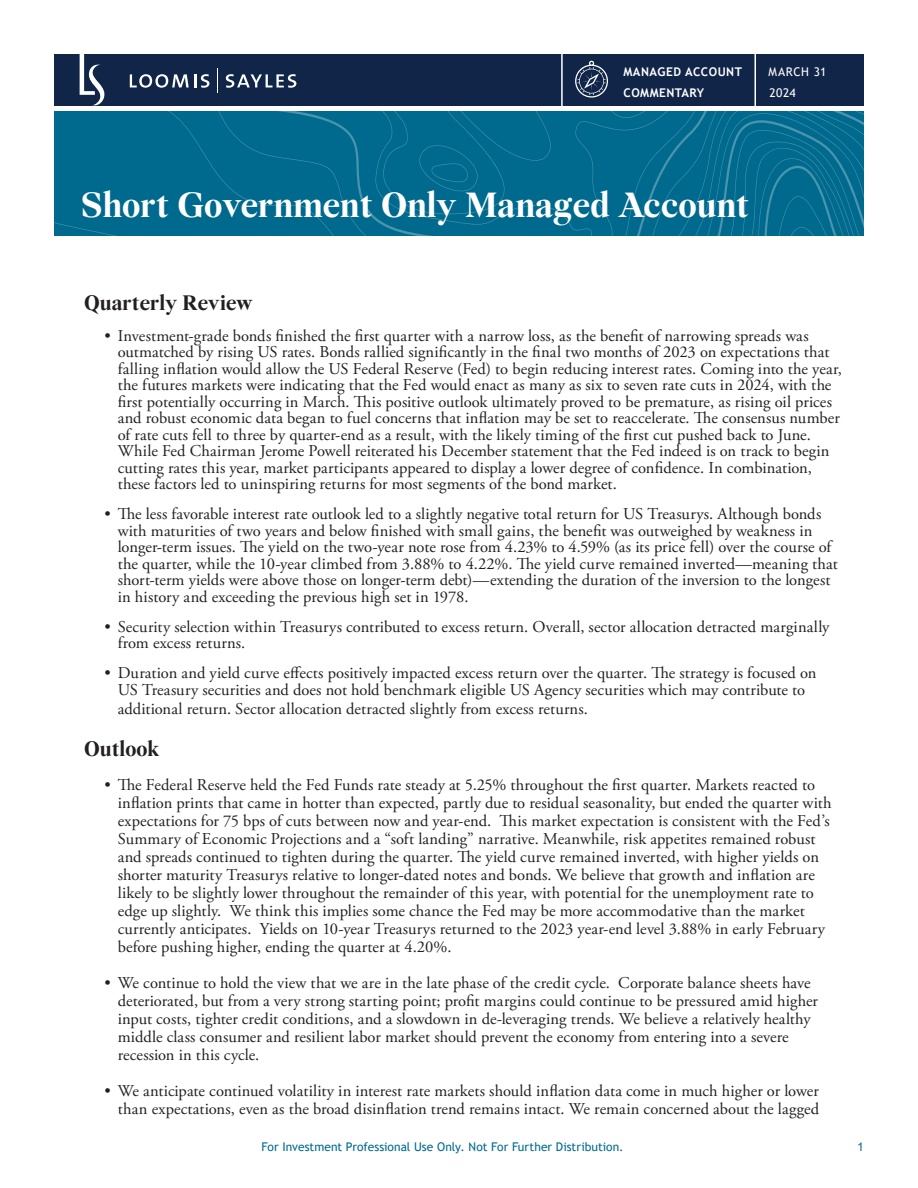
<style>
.page{position:relative;width:918px;height:1188px;background:#fff}
.page>*{position:absolute;margin:0;border:0;box-sizing:border-box;transform-origin:0 0}
.t1{font:700 37.5px "Wremena";color:#fff}
.t2{font:37.5px "Trebuchet MS";color:#fff}
.Headers_-_Bullets{font:700 22.5px "Wremena";color:#231f20}
.t3{font:16.5px/16.5px "Adobe Garamond Pro";letter-spacing:.005em;color:#231f20}
.t4{font:12px "Trebuchet MS";color:#006a8e}
.t5{font:700 12px "Trebuchet MS";letter-spacing:.04em;color:#fff}
.t6{font:12px "Trebuchet MS";letter-spacing:.04em;color:#fff}
.t7{font:12px "Arial";color:#006a8e}
</style>
<div class="page">
<div style="left:54px;top:111px;width:454px;height:125px;background:#006a8e"></div>
<svg style="left:516px;top:111px;width:348px;height:125px;background:#046c90"></svg>
<div style="left:54px;top:54px;width:810px;height:51px;background:#102547"></div>
<svg style="left:79px;top:54px;width:26px;height:51px"></svg>
<svg style="left:129px;top:68px;width:167px;height:25px"></svg>
<hr style="left:754px;top:44px;width:2px;height:63px;background:#fff">
<hr style="left:561px;top:52px;width:2px;height:56px;background:#fff">
<svg style="left:575px;top:61px;width:33px;height:37px"></svg>
<p class="t5" style="left:624px;top:64px;width:120px">MANAGED ACCOUNT</p>
<p class="t6" style="left:769px;top:64px;width:59px">MARCH 31</p>
<p class="t5" style="left:624px;top:85px;width:82px">COMMENTARY</p>
<p class="t6" style="left:769px;top:85px;width:28px">2024</p>
<h1 class="t2" style="left:82px;top:180px;width:337px">Global Growth Fund</h1>
<h1 class="t1" style="left:81px;top:183px;width:670px">Sh rt Government Only Managed Account</h1>
<p class="Headers_-_Bullets" style="left:84px;top:290px;width:171px">Quarterly Review</p>
<p class="t3" style="left:118px;top:328px;width:726px;text-indent:-13px">• Investment-grade bonds finished the first quarter with a narrow loss, as the benefit of narrowing spreads was outmatched by rising US rates. Bonds rallied significantly in the final two months of 2023 on expectations that falling inflation would allow the US Federal Reserve (Fed) to begin reducing interest rates. Coming into the year, the futures markets were indicating that the Fed would enact as many as six to seven rate cuts in 2024, with the first potentially occurring in March. This positive outlook ultimately proved to be premature, as rising oil prices and robust economic data began to fuel concerns that inflation may be set to reaccelerate. The consensus number of rate cuts fell to three by quarter-end as a result, with the likely timing of the first cut pushed back to June.<br>While Fed Chairman Jerome Powell reiterated his December statement that the Fed indeed is on track to begin cutting rates this year, market participants appeared to display a lower degree of confidence. In combination, these factors led to uninspiring returns for most segments of the bond market.</p>
<p class="t3" style="left:118px;top:506px;width:722px;text-indent:-13px">• The less favorable interest rate outlook led to a slightly negative total return for US Treasurys. Although bonds with maturities of two years and below finished with small gains, the benefit was outweighed by weakness in longer-term issues. The yield on the two-year note rose from 4.23% to 4.59% (as its price fell) over the course of the quarter, while the 10-year climbed from 3.88% to 4.22%. The yield curve remained inverted—meaning that short-term yields were above those on longer-term debt)—extending the duration of the inversion to the longest in history and exceeding the previous high set in 1978.</p>
<p class="t3" style="left:118px;top:619px;width:713px;text-indent:-13px">• Security selection within Treasurys contributed to excess return. Overall, sector allocation detracted marginally from excess returns.</p>
<p class="t3" style="left:105px;top:665px;width:714px;text-align:center">• Duration and yield curve effects positively impacted excess return over the quarter. The strategy is focused on<br>US Treasury securities and does not hold benchmark eligible US Agency securities which may contribute to</p>
<p class="t3" style="left:118px;top:701px;width:472px">additional return. Sector allocation detracted slightly from excess returns.</p>
<p class="Headers_-_Bullets" style="left:84px;top:736px;width:77px">Outlook</p>
<p class="t3" style="left:118px;top:776px;width:715px;line-height:18px;text-indent:-13px">• The Federal Reserve held the Fed Funds rate steady at 5.25% throughout the first quarter. Markets reacted to inflation prints that came in hotter than expected, partly due to residual seasonality, but ended the quarter with expectations for 75 bps of cuts between now and year-end. This market expectation is consistent with the Fed’s Summary of Economic Projections and a “soft landing” narrative. Meanwhile, risk appetites remained robust and spreads continued to tighten during the quarter. The yield curve remained inverted, with higher yields on shorter maturity Treasurys relative to longer-dated notes and bonds. We believe that growth and inflation are likely to be slightly lower throughout the remainder of this year, with potential for the unemployment rate to edge up slightly. We think this implies some chance the Fed may be more accommodative than the market currently anticipates. Yields on 10-year Treasurys returned to the 2023 year-end level 3.88% in early February before pushing higher, ending the quarter at 4.20%.</p>
<p class="t3" style="left:118px;top:974px;width:702px;line-height:18px;text-indent:-13px">• We continue to hold the view that we are in the late phase of the credit cycle. Corporate balance sheets have deteriorated, but from a very strong starting point; profit margins could continue to be pressured amid higher input costs, tighter credit conditions, and a slowdown in de-leveraging trends. We believe a relatively healthy middle class consumer and resilient labor market should prevent the economy from entering into a severe recession in this cycle.</p>
<p class="t3" style="left:105px;top:1082px;width:716px;line-height:18px;text-align:right">• We anticipate continued volatility in interest rate markets should inflation data come in much higher or lower than expectations, even as the broad disinflation trend remains intact. We remain concerned about the lagged</p>
<p class="t4" style="left:262px;top:1140px;width:364px">For Investment Professional Use Only. Not For Further Distribution.</p>
<p class="t7" style="left:857px;top:1139px;width:8px">1</p>
</div>
